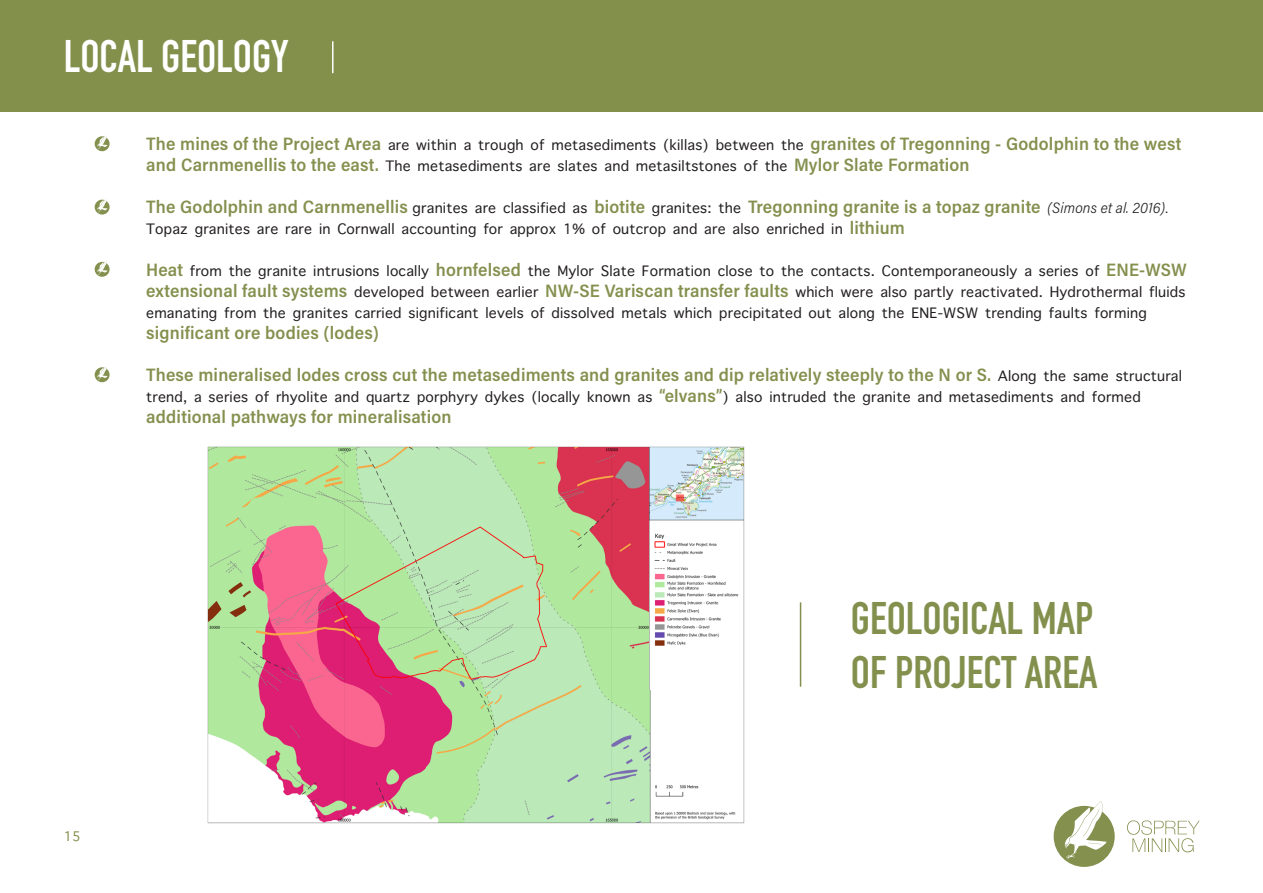
<style>
.page{position:relative;width:1263px;height:893px;background:#fff}
.page>*{position:absolute;margin:0;border:0;box-sizing:border-box;transform-origin:0 0}
.t1{font:700 45px/54px "DIN Condensed";color:#83904d}
.t2{font:700 45px "DIN Condensed";color:#fff}
.t3{font:19.5px "Apple Symbols";color:#231f20}
.t4{font:600 18px "Acumin Pro Semi Cond";letter-spacing:.01em;color:#84904e}
.s1{color:#231f20}
.s2{font-weight:300;font-style:italic;font-size:15px;color:#231f20}
</style>
<div class="page">
<svg style="left:1053px;top:805px;width:63px;height:63px"></svg>
<svg style="left:1127px;top:820px;width:72px;height:32px"></svg>
<div style="left:1054px;top:806px;width:61px;height:61px;background:#84904e;border-radius:50%"></div>
<svg style="left:1064px;top:801px;width:43px;height:59px"></svg>
<div style="left:0;top:0;width:1263px;height:112px;background:#83904b"></div>
<svg style="left:95px;top:136px;width:15px;height:15px"></svg>
<svg style="left:97px;top:136px;width:11px;height:14px"></svg>
<svg style="left:94px;top:199px;width:16px;height:16px"></svg>
<svg style="left:95px;top:200px;width:15px;height:15px"></svg>
<svg style="left:97px;top:199px;width:11px;height:15px"></svg>
<svg style="left:95px;top:262px;width:15px;height:15px"></svg>
<svg style="left:97px;top:261px;width:11px;height:15px"></svg>
<svg style="left:95px;top:367px;width:15px;height:15px"></svg>
<svg style="left:97px;top:367px;width:11px;height:14px"></svg>
<img style="left:207px;top:446px;width:537px;height:377px">
<img style="left:650px;top:447px;width:94px;height:242px">
<hr style="left:332px;top:41px;width:1px;height:32px;background:#fff">
<hr style="left:800px;top:602px;width:1px;height:85px;background:#83904d">
<p class="t2" style="left:64px;top:26px;width:226px">LOCAL GEOLOGY</p>
<p class="t4" style="left:146px;top:131px;width:236px">The mines of the Project Area</p>
<p class="t3" style="left:431px;top:131px;width:110px">▼ ■ ▼□◆ □</p>
<p class="t3" style="left:634px;top:131px;width:69px">■▼▲ ●● ▲</p>
<p class="t4" style="left:732px;top:131px;width:450px"><span class="s1">▼</span> <span class="s1">■</span> <span class="s1">▼</span> granites of Tregonning - Godolphin to the west</p>
<p class="t4" style="left:146px;top:152px;width:234px">and Carnmenellis to the east.</p>
<p class="t3" style="left:501px;top:152px;width:23px">■▼▲</p>
<p class="t3" style="left:557px;top:152px;width:64px">▲●▼▲ ■</p>
<p class="t4" style="left:657px;top:152px;width:314px"><span class="s1">▼</span> <span class="s1">▲</span> <span class="s1">●▼▲▼□■</span> <span class="s1">▲</span> <span class="s1">□</span> <span class="s1">▼</span> Mylor Slate Formation</p>
<p class="t4" style="left:146px;top:194px;width:263px">The Godolphin and Carnmenellis</p>
<p class="t3" style="left:435px;top:194px;width:35px">■▼▲</p>
<p class="t3" style="left:511px;top:194px;width:27px">● ▲▲</p>
<p class="t4" style="left:580px;top:194px;width:66px"><span class="s1">▲</span> biotite</p>
<p class="t4" style="left:674px;top:194px;width:493px"><span class="s1">■</span> <span class="s1">▼</span> <span class="s1">▲</span> <span class="s1">▼</span> Tregonning granite is a topaz granite <span class="s2">(Simons et al. 2016)</span></p>
<p class="t3" style="left:217px;top:215px;width:35px">■▼▲</p>
<p class="t3" style="left:322px;top:215px;width:74px">■ □■ ●●</p>
<p class="t3" style="left:425px;top:215px;width:74px">□◆■▼ ■ □</p>
<p class="t3" style="left:540px;top:215px;width:150px">□ □ □◆▼ □ ■</p>
<p class="t3" style="left:740px;top:215px;width:44px">●▲□ ■</p>
<p class="t4" style="left:835px;top:215px;width:72px"><span class="s1">■</span> lithium</p>
<p class="t4" style="left:146px;top:257px;width:90px">Heat <span class="s1">□</span> <span class="s1">▼</span></p>
<p class="t4" style="left:280px;top:257px;width:255px"><span class="s1">■</span> <span class="s1">▼</span> <span class="s1">■▼</span> <span class="s1">◆▲</span> <span class="s1">□■▲</span> <span class="s1">●□</span> <span class="s1">●●</span> hornfelsed <span class="s1">▼</span></p>
<p class="t3" style="left:577px;top:257px;width:83px">●□ ● ▼ □</p>
<p class="t3" style="left:684px;top:257px;width:104px">▼ □■ ●□▲ ▼□ ▼</p>
<p class="t3" style="left:818px;top:257px;width:97px">□■▼ ▼▲ □■▼</p>
<p class="t3" style="left:943px;top:257px;width:67px">□ ■ □◆▲●</p>
<p class="t4" style="left:1039px;top:257px;width:150px"><span class="s1">▲</span> <span class="s1">▲</span> <span class="s1">□</span> ENE-WSW</p>
<p class="t4" style="left:146px;top:278px;width:254px">extensional fault systems <span class="s1">❖</span> <span class="s1">●□</span></p>
<p class="t4" style="left:518px;top:278px;width:272px"><span class="s1">●</span> NW-SE Variscan transfer faults</p>
<p class="t3" style="left:888px;top:278px;width:21px">●▲□</p>
<p class="t3" style="left:990px;top:278px;width:33px">▼❖▼</p>
<p class="t3" style="left:1050px;top:278px;width:48px">★ □▼</p>
<p class="t3" style="left:1139px;top:278px;width:48px">● ●◆ ▲</p>
<p class="t3" style="left:175px;top:299px;width:35px">■▼■</p>
<p class="t3" style="left:315px;top:299px;width:35px">■▼▲</p>
<p class="t3" style="left:464px;top:299px;width:76px">■▼ ● ❖ ●▲ □</p>
<p class="t3" style="left:563px;top:299px;width:36px">▲▲□●❖</p>
<p class="t3" style="left:642px;top:299px;width:26px">▼ ●▲</p>
<p class="t3" style="left:765px;top:299px;width:125px">▼ ▼ □◆▼ ●□■ ▼</p>
<p class="t3" style="left:985px;top:299px;width:50px">▼■■</p>
<p class="t3" style="left:1062px;top:299px;width:77px">◆●▼▲ □ ■</p>
<p class="t4" style="left:146px;top:320px;width:234px">significant ore bodies (lodes)</p>
<p class="t4" style="left:146px;top:362px;width:935px">These mineralised lodes cross cut the metasediments and granites and dip relatively steeply to the N or S. <span class="s1">●□■</span> <span class="s1">▼</span> <span class="s1">▲</span></p>
<p class="t3" style="left:1116px;top:362px;width:68px">▲▼◆▼◆ ●</p>
<p class="t3" style="left:209px;top:383px;width:56px">▲ ▲ □</p>
<p class="t3" style="left:298px;top:383px;width:137px">□●▼ ■ ❑◆ ▼ □</p>
<p class="t4" style="left:517px;top:383px;width:285px"><span class="s1">▲</span> <span class="s1">●□</span> <span class="s1">●●</span> <span class="s1">■□</span> <span class="s1">■</span> <span class="s1">▲</span> “elvans” <span class="s1">●▲□</span> <span class="s1">■▼</span> <span class="s1">◆</span></p>
<p class="t3" style="left:833px;top:383px;width:102px">▼ ■▼ ■</p>
<p class="t3" style="left:1032px;top:383px;width:75px">■▼▲ ■ □</p>
<p class="t4" style="left:146px;top:404px;width:307px">additional pathways for mineralisation</p>
<p class="t1" style="left:851px;top:591px;width:248px">GEOLOGICAL MAP<br>OF PROJECT AREA</p>
</div>
